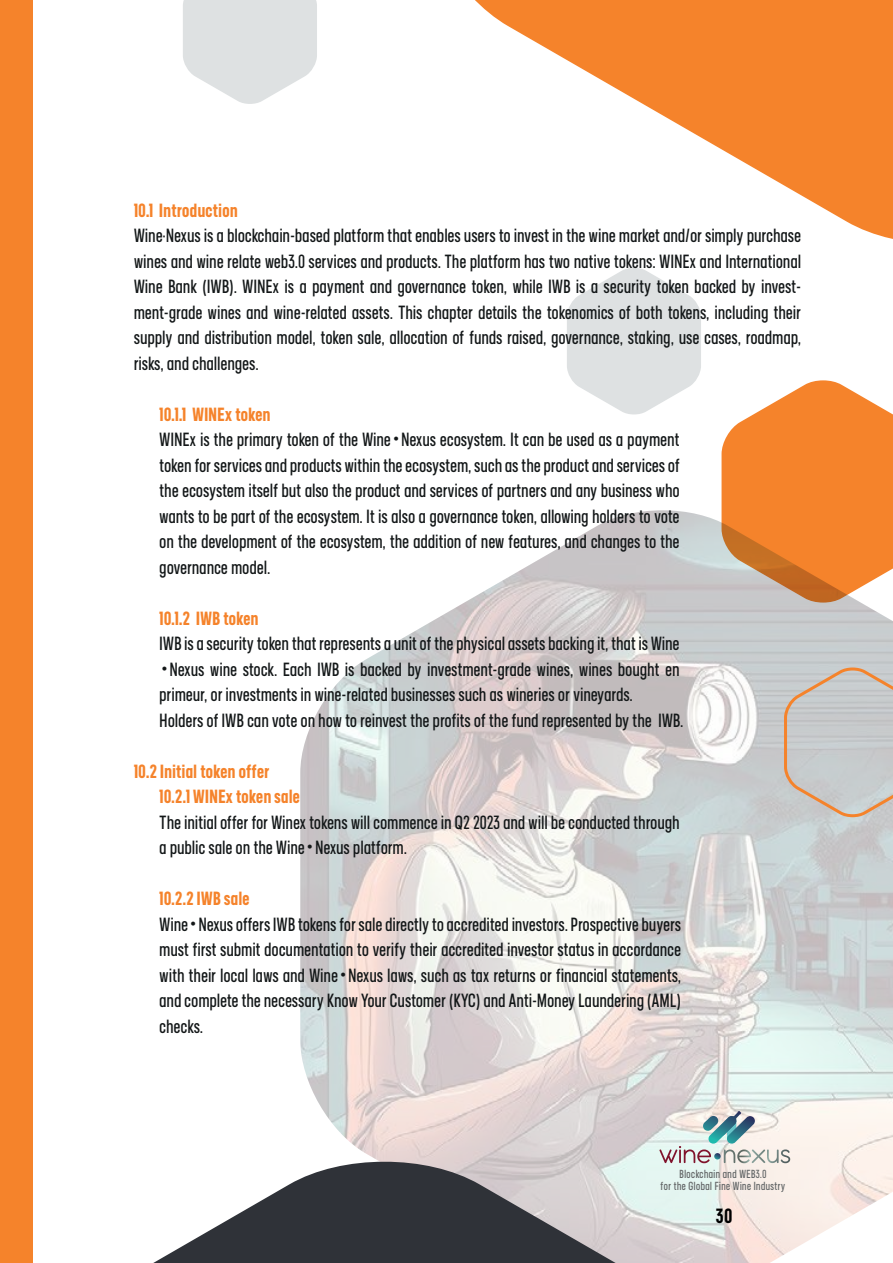
<style>
.page{position:relative;width:893px;height:1263px;background:#fff}
.page>*{position:absolute;margin:0;border:0;box-sizing:border-box;transform-origin:0 0}
.t1{font:700 21px "adineue PRO Cond";color:#000}
.t2{font:19.5px/25.5px "adineue PRO Cond";letter-spacing:.025em;color:#131718}
.t3{font:700 19.5px/25.5px "adineue PRO Cond";letter-spacing:.025em;color:#f5832b}
.t4{font:12px/12px "adineue PRO Cond";letter-spacing:.045em;color:#636667;text-align:center}
.s1{font-weight:700;color:#f5832b}
.s2{font-family:"Koz Go Pr 6 N"}
</style>
<div class="page">
<svg style="left:567px;top:268px;width:134px;height:146px"></svg>
<img style="left:300px;top:510px;width:593px;height:644px">
<svg style="left:475px;top:0;width:418px;height:239px;fill:#f5832b"></svg>
<svg style="left:153px;top:1154px;width:740px;height:109px"></svg>
<div style="left:0;top:0;width:33px;height:1263px;background:#f5832b"></div>
<svg style="left:183px;top:0;width:134px;height:104px"></svg>
<svg style="left:659px;top:1111px;width:131px;height:52px"></svg>
<svg style="left:721px;top:380px;width:172px;height:222px"></svg>
<svg style="left:782px;top:666px;width:111px;height:153px"></svg>
<p class="t3" style="left:134px;top:197px;width:105px">10.1 Introduction</p>
<p class="t2" style="left:134px;top:223px;width:668px;text-align:justify">Wine·Nexus is a blockchain-based platform that enables users to invest in the wine market and/or simply purchase wines and wine relate web3.0 services and products. The platform has two native tokens: WINEx and International Wine Bank (IWB). WINEx is a payment and governance token, while IWB is a security token backed by invest&shy;ment-grade wines and wine-related assets. This chapter details the tokenomics of both tokens, including their supply and distribution model, token sale, allocation of funds raised, governance, staking, use cases, roadmap, risks, and challenges.</p>
<p class="t2" style="left:160px;top:401px;width:521px"><span class="s1">10.1.1 WINEx token<br></span>WINEx is the primary token of the Wine<span class="s2">・</span>Nexus ecosystem. It can be used as a payment token for services and products within the ecosystem, such as the product and services of the ecosystem itself but also the product and services of partners and any business who wants to be part of the ecosystem. It is also a governance token, allowing holders to vote on the development of the ecosystem, the addition of new features, and changes to the governance model.</p>
<p class="t3" style="left:160px;top:605px;width:100px">10.1.2 IWB token</p>
<p class="t2" style="left:155px;top:631px;width:530px">IWB is a security token that represents a unit of the physical assets backing it, that is Wine<span class="s2">・</span>Nexus wine stock. Each IWB is backed by investment-grade wines, wines bought en primeur, or investments in wine-related businesses such as wineries or vineyards.<br>Holders of IWB can vote on how to reinvest the profits of the fund represented by the IWB.</p>
<p class="t3" style="left:160px;top:758px;width:142px;text-indent:-26px">10.2 Initial token offer<br>10.2.1 WINEx token sale</p>
<p class="t2" style="left:160px;top:809px;width:521px">The initial offer for Winex tokens will commence in Q2 2023 and will be conducted through a public sale on the Wine<span class="s2">・</span>Nexus platform.</p>
<p class="t2" style="left:160px;top:886px;width:523px"><span class="s1">10.2.2 IWB sale<br></span>Wine<span class="s2">・</span>Nexus offers IWB tokens for sale directly to accredited investors. Prospective buyers must first submit documentation to verify their accredited investor status in accordance with their local laws and Wine<span class="s2">・</span>Nexus laws, such as tax returns or financial statements, and complete the necessary Know Your Customer (KYC) and Anti-Money Laundering (AML) checks.</p>
<p class="t4" style="left:661px;top:1167px;width:126px">Blockchain and WEB3.0<br>for the Global Fine Wine Industry</p>
<p class="t1" style="left:716px;top:1204px;width:18px">30</p>
</div>
